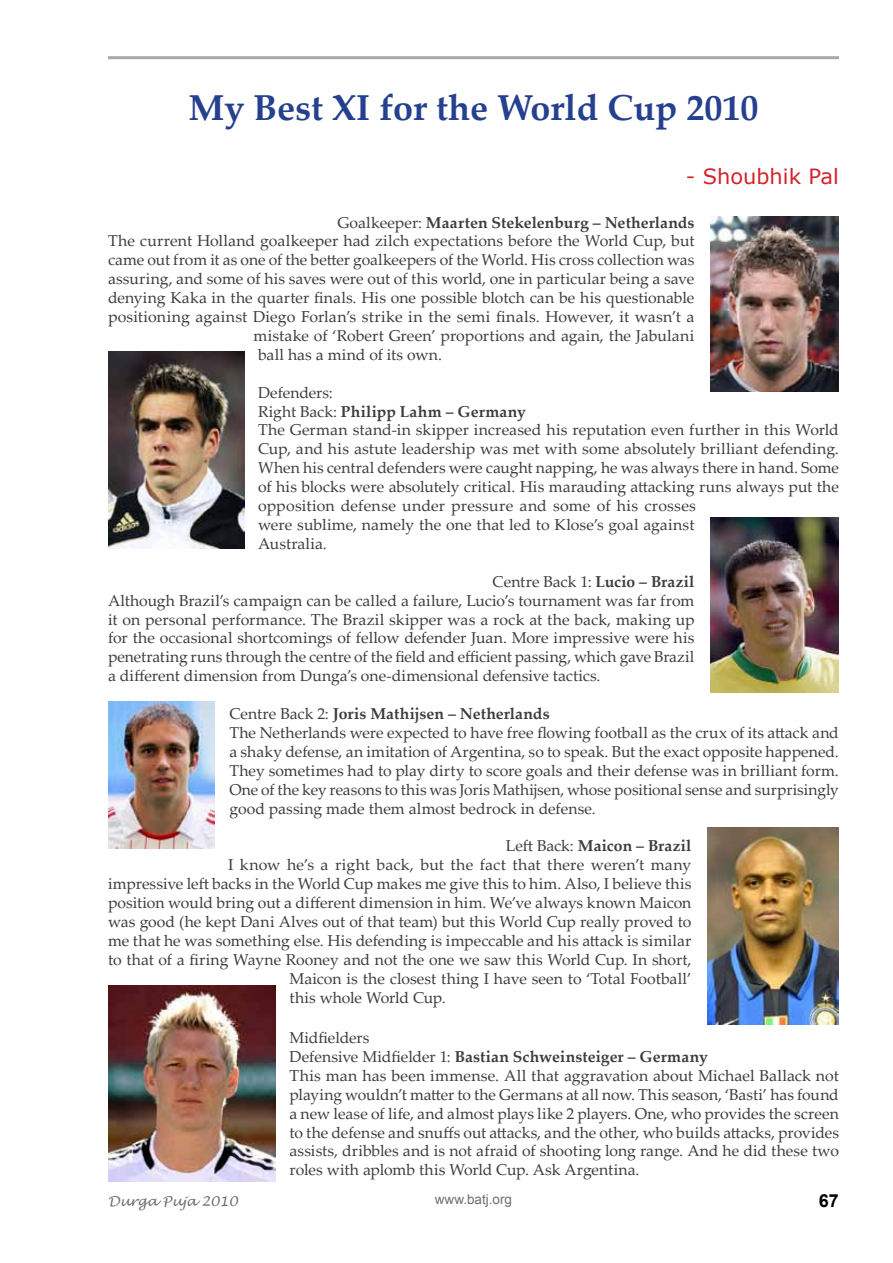
<style>
.page{position:relative;width:893px;height:1263px;background:#fff}
.page>*{position:absolute;margin:0;border:0;box-sizing:border-box;transform-origin:0 0}
.t1{font:700 36px "Palatino Linotype";color:#25408f}
.t2{font:21px "Verdana";color:#d2232a}
.t3{font:700 18px "Arial";color:#000}
.t4{font:15.75px/18.9px "Palatino Linotype";color:#3d3c3e}
.t5{font:700 15.75px "Palatino Linotype";letter-spacing:.005em;color:#3d3c3e}
.t6{font:italic 13.5px "Lucida Handwriting";color:#6d6e71}
.t7{font:13.5px "Arial";color:#6d6e71}
.s1{font-weight:400}
.s2{font-weight:700}
</style>
<div class="page">
<hr style="left:108px;top:56px;width:731px;height:3px;background:#a7a9ac">
<img style="left:711px;top:216px;width:128px;height:175px">
<img style="left:108px;top:351px;width:136px;height:197px">
<img style="left:711px;top:517px;width:127px;height:176px">
<img style="left:108px;top:702px;width:106px;height:146px">
<img style="left:707px;top:828px;width:132px;height:197px">
<img style="left:108px;top:986px;width:167px;height:196px">
<h1 class="t1" style="left:188px;top:82px;width:572px">My Best XI for the World Cup 2010</h1>
<h2 class="t2" style="left:686px;top:163px;width:155px">- Shoubhik Pal</h2>
<p class="t5" style="left:338px;top:211px;width:358px"><span class="s1">Goalkeeper:</span> Maarten Stekelenburg – Netherlands</p>
<p class="t4" style="left:108px;top:231px;width:588px">The current Holland goalkeeper had zilch expectations before the World Cup, but</p>
<p class="t4" style="left:108px;top:250px;width:588px">came out from it as one of the better goalkeepers of the World. His cross collection was</p>
<p class="t4" style="left:108px;top:269px;width:588px">assuring, and some of his saves were out of this world, one in particular being a save</p>
<p class="t4" style="left:108px;top:288px;width:588px">denying Kaka in the quarter finals. His one possible blotch can be his questionable</p>
<p class="t4" style="left:108px;top:307px;width:588px">positioning against Diego Forlan’s strike in the semi finals. However, it wasn’t a</p>
<p class="t4" style="left:254px;top:326px;width:442px">mistake of ‘Robert Green’ proportions and again, the Jabulani</p>
<p class="t4" style="left:258px;top:344px;width:185px">ball has a mind of its own.</p>
<p class="t4" style="left:258px;top:382px;width:582px">Defenders:<br>Right Back: <span class="s2">Philipp Lahm – Germany<br></span>The German stand-in skipper increased his reputation even further in this World Cup, and his astute leadership was met with some absolutely brilliant defending.<br>When his central defenders were caught napping, he was always there in hand. Some of his blocks were absolutely critical. His marauding attacking runs always put the opposition defense under pressure and some of his crosses<br>were sublime, namely the one that led to Klose’s goal against<br>Australia.</p>
<p class="t4" style="left:108px;top:571px;width:588px;text-align:justify;text-indent:385px">Centre Back 1: <span class="s2">Lucio – Brazil </span>Although Brazil’s campaign can be called a failure, Lucio’s tournament was far from it on personal performance. The Brazil skipper was a rock at the back, making up for the occasional shortcomings of fellow defender Juan. More impressive were his penetrating runs through the centre of the field and efficient passing, which gave Brazil a different dimension from Dunga’s one-dimensional defensive tactics.</p>
<p class="t4" style="left:229px;top:704px;width:611px">Centre Back 2: <span class="s2">Joris Mathijsen – Netherlands<br></span>The Netherlands were expected to have free flowing football as the crux of its attack and a shaky defense, an imitation of Argentina, so to speak. But the exact opposite happened.<br>They sometimes had to play dirty to score goals and their defense was in brilliant form.<br>One of the key reasons to this was Joris Mathijsen, whose positional sense and surprisingly good passing made them almost bedrock in defense.</p>
<p class="t5" style="left:506px;top:835px;width:187px"><span class="s1">Left Back:</span> Maicon – Brazil</p>
<p class="t4" style="left:228px;top:855px;width:465px">I know he’s a right back, but the fact that there weren’t many</p>
<p class="t4" style="left:108px;top:874px;width:585px">impressive left backs in the World Cup makes me give this to him. Also, I believe this</p>
<p class="t4" style="left:108px;top:893px;width:585px">position would bring out a different dimension in him. We’ve always known Maicon</p>
<p class="t4" style="left:108px;top:911px;width:585px">was good (he kept Dani Alves out of that team) but this World Cup really proved to</p>
<p class="t4" style="left:108px;top:930px;width:585px">me that he was something else. His defending is impeccable and his attack is similar</p>
<p class="t4" style="left:108px;top:949px;width:585px">to that of a firing Wayne Rooney and not the one we saw this World Cup. In short,</p>
<p class="t4" style="left:290px;top:968px;width:403px">Maicon is the closest thing I have seen to ‘Total Football’</p>
<p class="t4" style="left:290px;top:987px;width:158px">this whole World Cup.</p>
<p class="t4" style="left:290px;top:1028px;width:551px">Midfielders<br>Defensive Midfielder 1: <span class="s2">Bastian Schweinsteiger – Germany<br></span>This man has been immense. All that aggravation about Michael Ballack not playing wouldn’t matter to the Germans at all now. This season, ‘Basti’ has found a new lease of life, and almost plays like 2 players. One, who provides the screen to the defense and snuffs out attacks, and the other, who builds attacks, provides assists, dribbles and is not afraid of shooting long range. And he did these two roles with aplomb this World Cup. Ask Argentina.</p>
<p class="t6" style="left:108px;top:1193px;width:131px">Durga Puja 2010</p>
<p class="t7" style="left:435px;top:1190px;width:79px">www.batj.org</p>
<p class="t3" style="left:819px;top:1189px;width:22px">67</p>
</div>
